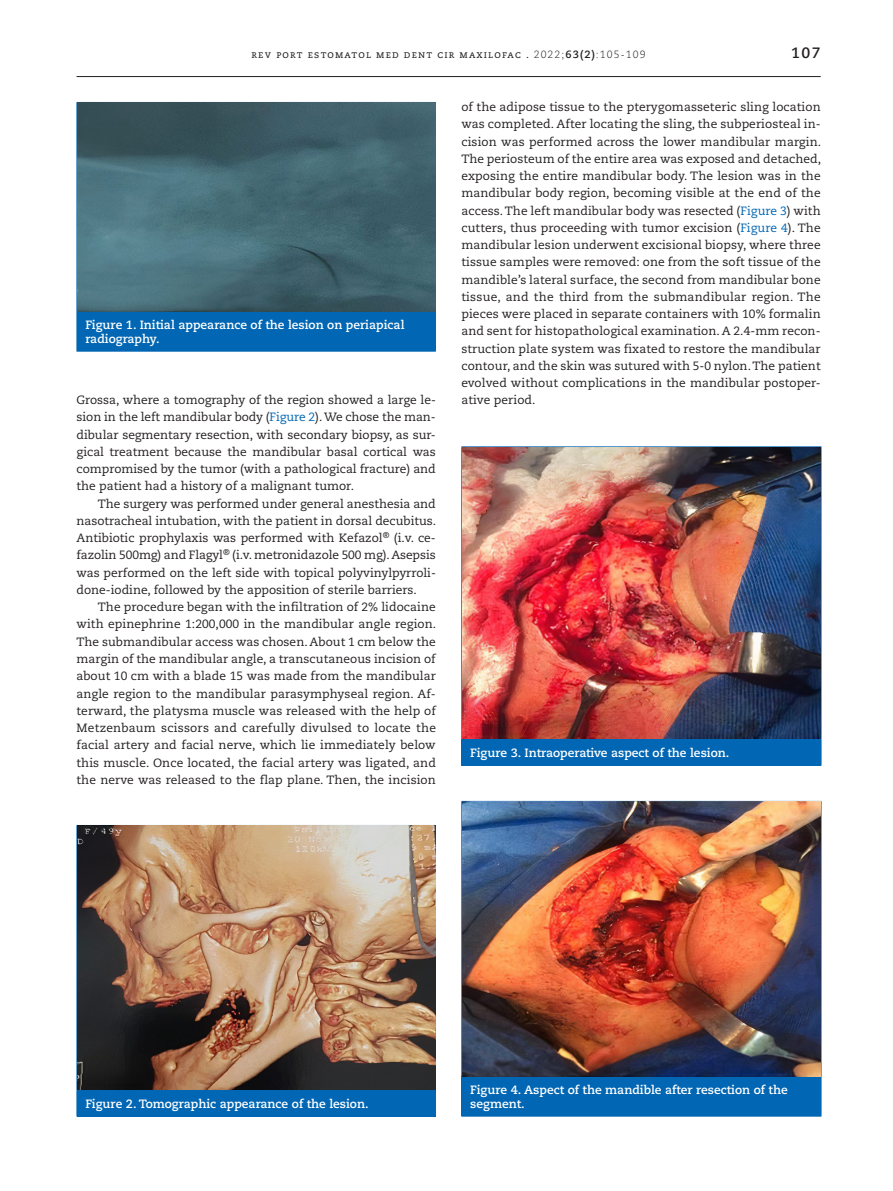
<style>
.page{position:relative;width:893px;height:1191px;background:#fff}
.page>*{position:absolute;margin:0;border:0;box-sizing:border-box;transform-origin:0 0}
.t1{font:700 15px "Caecilia LT Std";color:#231f20}
.t2{font:12px/17.2px "Caecilia LT Std";letter-spacing:.005em;color:#231f20;text-align:justify}
.t3{font:700 12px/13.5px "Caecilia LT Std";color:#fff}
.t4{font:10.5px "Caecilia LT Std";letter-spacing:.105em;color:#231f20}
.s1{font-weight:300}
.s2{font-weight:700}
.s3{color:#0166b3}
</style>
<div class="page">
<div style="left:77px;top:311px;width:358px;height:40px;background:#0166b3"></div>
<hr style="left:77px;top:102px;width:359px;height:1px;background:#0166b3">
<hr style="left:435px;top:103px;width:1px;height:208px;background:#0166b3">
<hr style="left:77px;top:311px;width:359px;height:1px;background:#0166b3">
<hr style="left:435px;top:312px;width:1px;height:39px;background:#0166b3">
<hr style="left:77px;top:351px;width:359px;height:1px;background:#0166b3">
<img style="left:77px;top:103px;width:358px;height:208px">
<div style="left:77px;top:1090px;width:358px;height:26px;background:#0166b3"></div>
<hr style="left:77px;top:825px;width:359px;height:1px;background:#0166b3">
<hr style="left:435px;top:826px;width:1px;height:263px;background:#0166b3">
<hr style="left:77px;top:1089px;width:359px;height:1px;background:#0166b3">
<svg style="left:435px;top:1090px;width:1px;height:25px"></svg>
<hr style="left:77px;top:1115px;width:359px;height:1px;background:#0166b3">
<img style="left:77px;top:826px;width:358px;height:263px">
<div style="left:462px;top:739px;width:359px;height:26px;background:#0166b3"></div>
<hr style="left:461px;top:447px;width:1px;height:291px;background:#0166b3">
<hr style="left:461px;top:446px;width:360px;height:1px;background:#0166b3">
<hr style="left:821px;top:447px;width:1px;height:291px;background:#0166b3">
<svg style="left:461px;top:739px;width:1px;height:26px"></svg>
<hr style="left:461px;top:738px;width:360px;height:1px;background:#0166b3">
<svg style="left:821px;top:739px;width:1px;height:26px"></svg>
<hr style="left:461px;top:765px;width:360px;height:1px;background:#0166b3">
<img style="left:462px;top:447px;width:359px;height:291px">
<div style="left:462px;top:1076px;width:359px;height:40px;background:#0166b3"></div>
<hr style="left:461px;top:801px;width:1px;height:275px;background:#0166b3">
<hr style="left:821px;top:801px;width:1px;height:275px;background:#0166b3">
<hr style="left:461px;top:1076px;width:1px;height:39px;background:#0166b3">
<hr style="left:821px;top:1076px;width:1px;height:39px;background:#0166b3">
<hr style="left:461px;top:1115px;width:360px;height:1px;background:#0166b3">
<img style="left:462px;top:801px;width:359px;height:275px">
<hr style="left:77px;top:76px;width:744px;height:1px;background:#231f20">
<p class="t4" style="left:252px;top:49px;width:396px">rev port estomatol med dent cir maxilofac . <span class="s1">2022;</span><span class="s2">63(2)</span><span class="s1">:105-109</span></p>
<p class="t1" style="left:791px;top:44px;width:31px">107</p>
<p class="t3" style="left:85px;top:318px;width:321px">Figure 1. Initial appearance of the lesion on periapical radiography.</p>
<p class="t2" style="left:77px;top:391px;width:361px">Grossa, where a tomography of the region showed a large le&shy;sion in the left mandibular body (<span class="s3">Figure 2</span>). We chose the man&shy;dibular segmentary resection, with secondary biopsy, as sur&shy;gical treatment because the mandibular basal cortical was compromised by the tumor (with a pathological fracture) and the patient had a history of a malignant tumor.</p>
<p class="t2" style="left:77px;top:495px;width:361px;text-indent:21px">The surgery was performed under general anesthesia and nasotracheal intubation, with the patient in dorsal decubitus.<br>Antibiotic prophylaxis was performed with Kefazol<sup>®</sup> (i.v. ce&shy;fazolin 500mg) and Flagyl<sup>®</sup> (i.v. metronidazole 500 mg). Asepsis was performed on the left side with topical polyvinylpyrroli&shy;done-iodine, followed by the apposition of sterile barriers.</p>
<p class="t2" style="left:77px;top:598px;width:362px;text-indent:21px">The procedure began with the infiltration of 2% lidocaine with epinephrine 1:200,000 in the mandibular angle region.<br>The submandibular access was chosen. About 1 cm below the margin of the mandibular angle, a transcutaneous incision of about 10 cm with a blade 15 was made from the mandibular angle region to the mandibular parasymphyseal region. Af&shy;terward, the platysma muscle was released with the help of Metzenbaum scissors and carefully divulsed to locate the facial artery and facial nerve, which lie immediately below this muscle. Once located, the facial artery was ligated, and the nerve was released to the flap plane. Then, the incision</p>
<p class="t2" style="left:461px;top:99px;width:361px">of the adipose tissue to the pterygomasseteric sling location was completed. After locating the sling, the subperiosteal in&shy;cision was performed across the lower mandibular margin.<br>The periosteum of the entire area was exposed and detached, exposing the entire mandibular body. The lesion was in the mandibular body region, becoming visible at the end of the access. The left mandibular body was resected (<span class="s3">Figure 3</span>) with cutters, thus proceeding with tumor excision (<span class="s3">Figure 4</span>). The mandibular lesion underwent excisional biopsy, where three tissue samples were removed: one from the soft tissue of the mandible’s lateral surface, the second from mandibular bone tissue, and the third from the submandibular region. The pieces were placed in separate containers with 10% formalin and sent for histopathological examination. A 2.4-mm recon&shy;struction plate system was fixated to restore the mandibular contour, and the skin was sutured with 5-0 nylon. The patient evolved without complications in the mandibular postoper&shy;ative period.</p>
<p class="t3" style="left:470px;top:746px;width:261px">Figure 3. Intraoperative aspect of the lesion.</p>
<p class="t3" style="left:85px;top:1097px;width:285px">Figure 2. Tomographic appearance of the lesion.</p>
<p class="t3" style="left:470px;top:1083px;width:319px">Figure 4. Aspect of the mandible after resection of the segment.</p>
</div>
